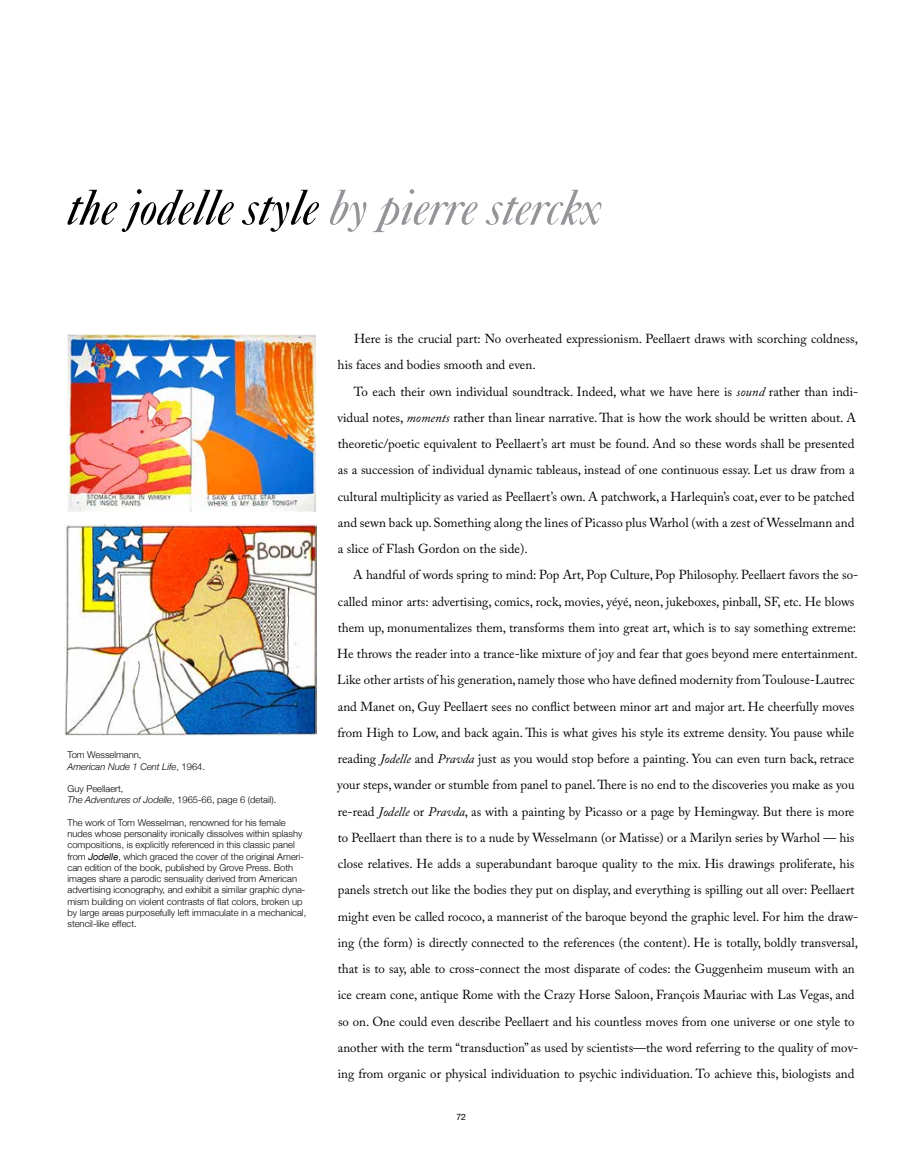
<style>
.page{position:relative;width:900px;height:1170px;background:#fff}
.page>*{position:absolute;margin:0;border:0;box-sizing:border-box;transform-origin:0 0}
.t1{font:52.5px "Caslon Italic With Swashes Plain";color:#000}
.t2{font:13px/26.2px "Adobe Caslon Pro";color:#000}
.t3{font:300 9.38px/11.2px "Helvetica Neue";color:#000}
.t4{font:italic 300 9.38px/11.2px "Helvetica Neue";color:#000}
.t5{font:8.75px "Helvetica Neue";color:#000}
.s1{color:#939598}
.s2{font-style:normal}
.s3{font-style:italic}
.s4{font-weight:400;font-style:italic}
</style>
<div class="page">
<img style="left:67px;top:335px;width:248px;height:177px">
<img style="left:65px;top:524px;width:252px;height:212px">
<h1 class="t1" style="left:68px;top:176px;width:535px">the jodelle style <span class="s1">by pierre sterckx</span></h1>
<p class="t4" style="left:68px;top:749px;width:139px"><span class="s2">Tom Wesselmann,<br></span>American Nude 1 Cent Life<span class="s2">, 1964.</span></p>
<p class="t3" style="left:68px;top:783px;width:210px">Guy Peellaert,<br><span class="s3">The Adventures of Jodelle</span>, 1965-66, page 6 (detail).</p>
<p class="t3" style="left:68px;top:817px;width:240px">The work of Tom Wesselman, renowned for his female nudes whose personality ironically dissolves within splashy compositions, is explicitly referenced in this classic panel from <span class="s4">Jodelle</span>, which graced the cover of the original Ameri&shy;can edition of the book, published by Grove Press. Both images share a parodic sensuality derived from American advertising iconography, and exhibit a similar graphic dyna&shy;mism building on violent contrasts of flat colors, broken up by large areas purposefully left immaculate in a mechanical, stencil-like effect.</p>
<p class="t2" style="left:338px;top:325px;width:522px;text-indent:16px">Here is the crucial part: No overheated expressionism. Peellaert draws with scorching coldness, his faces and bodies smooth and even.</p>
<p class="t2" style="left:338px;top:378px;width:522px;text-indent:16px">To each their own individual soundtrack. Indeed, what we have here is <span class="s3">sound</span> rather than indi&shy;vidual notes, <span class="s3">moments</span> rather than linear narrative. That is how the work should be written about. A theoretic/poetic equivalent to Peellaert’s art must be found. And so these words shall be presented as a succession of individual dynamic tableaus, instead of one continuous essay. Let us draw from a cultural multiplicity as varied as Peellaert’s own. A patchwork, a Harlequin’s coat, ever to be patched and sewn back up. Something along the lines of Picasso plus Warhol (with a zest of Wesselmann and a slice of Flash Gordon on the side).</p>
<p class="t2" style="left:337px;top:562px;width:523px;text-indent:16px">A handful of words spring to mind: Pop Art, Pop Culture, Pop Philosophy. Peellaert favors the so&shy;called minor arts: advertising, comics, rock, movies, yéyé, neon, jukeboxes, pinball, SF, etc. He blows them up, monumentalizes them, transforms them into great art, which is to say something extreme:<br>He throws the reader into a trance-like mixture of joy and fear that goes beyond mere entertainment.<br>Like other artists of his generation, namely those who have defined modernity from Toulouse-Lautrec and Manet on, Guy Peellaert sees no conflict between minor art and major art. He cheerfully moves from High to Low, and back again. This is what gives his style its extreme density. You pause while reading <span class="s3">Jodelle</span> and <span class="s3">Pravda</span> just as you would stop before a painting. You can even turn back, retrace your steps, wander or stumble from panel to panel. There is no end to the discoveries you make as you re-read <span class="s3">Jodelle</span> or <span class="s3">Pravda</span>, as with a painting by Picasso or a page by Hemingway. But there is more to Peellaert than there is to a nude by Wesselmann (or Matisse) or a Marilyn series by Warhol — his close relatives. He adds a superabundant baroque quality to the mix. His drawings proliferate, his panels stretch out like the bodies they put on display, and everything is spilling out all over: Peellaert might even be called rococo, a mannerist of the baroque beyond the graphic level. For him the draw&shy;ing (the form) is directly connected to the references (the content). He is totally, boldly transversal, that is to say, able to cross-connect the most disparate of codes: the Guggenheim museum with an ice cream cone, antique Rome with the Crazy Horse Saloon, François Mauriac with Las Vegas, and so on. One could even describe Peellaert and his countless moves from one universe or one style to another with the term “transduction” as used by scientists—the word referring to the quality of mov&shy;ing from organic or physical individuation to psychic individuation. To achieve this, biologists and</p>
<p class="t5" style="left:456px;top:1111px;width:11px">72</p>
</div>
